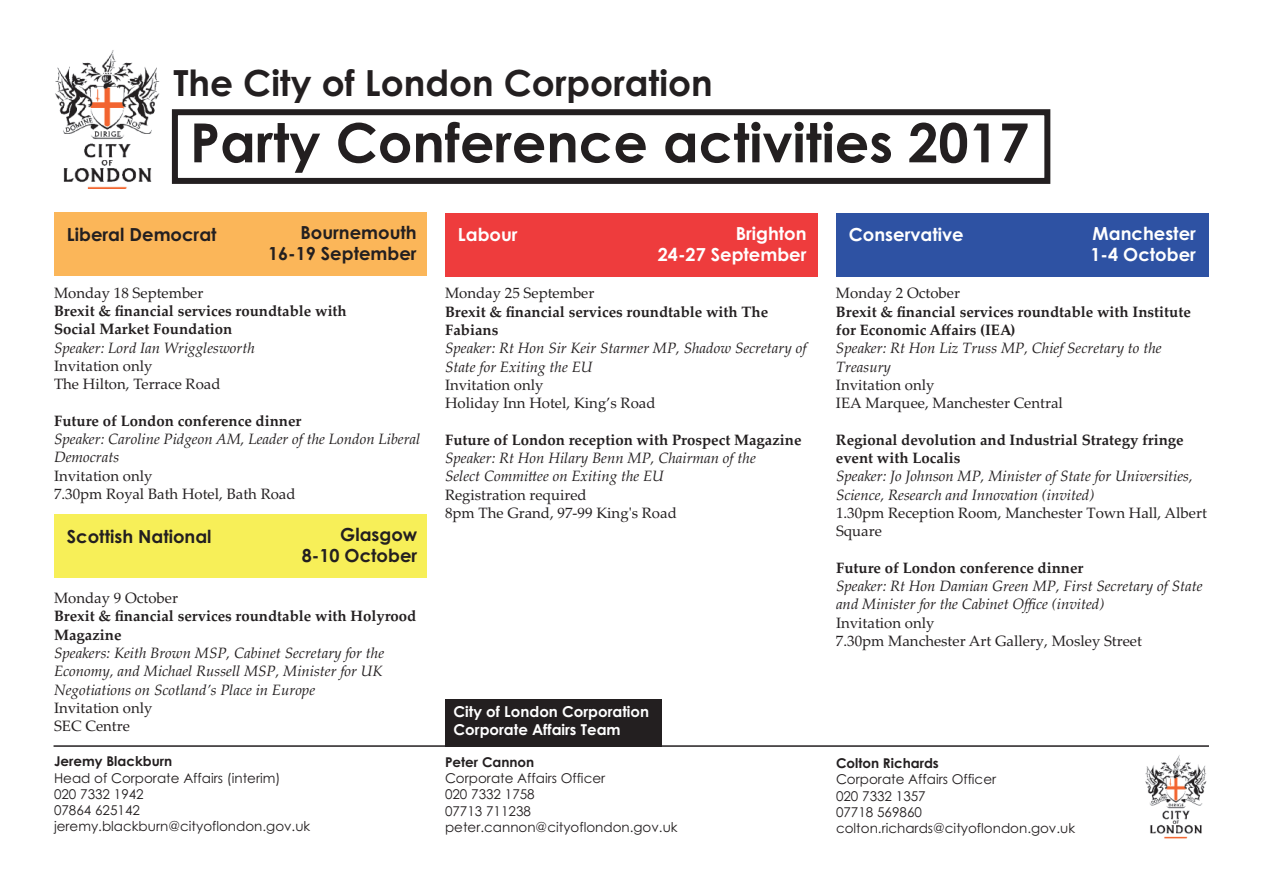
<style>
.page{position:relative;width:1263px;height:893px;background:#fff}
.page>*{position:absolute;margin:0;border:0;box-sizing:border-box;transform-origin:0 0}
.t1{font:700 54px "Century Gothic";color:#231f20}
.t2{font:700 36px "Century Gothic";color:#231f20}
.t3{font:700 18px/21.6px "Century Gothic";color:#231f20;text-align:right}
.t4{font:700 18px/21.6px "Century Gothic";color:#fff;text-align:right}
.t5{font:italic 15px/18.3px "Palatino Linotype";color:#231f20}
.t6{font:15px/18.3px "Palatino Linotype";color:#231f20}
.t7{font:700 15px/18.3px "Palatino Linotype";color:#231f20}
.t8{font:700 15px/18px "Century Gothic";color:#fff}
.t9{font:13.5px/16.2px "Century Gothic";color:#231f20}
.t10{font:700 13.5px "Century Gothic";color:#231f20}
</style>
<div class="page">
<div style="left:445px;top:699px;width:217px;height:48px;background:#231f20"></div>
<div style="left:172px;top:109px;width:878px;height:75px;border:6px solid #231f20"></div>
<img style="left:55px;top:50px;width:105px;height:138px">
<div style="left:54px;top:213px;width:373px;height:63px;background:#fbb659"></div>
<div style="left:445px;top:213px;width:373px;height:63px;background:#ee3c3d"></div>
<div style="left:836px;top:213px;width:373px;height:63px;background:#2e52a3"></div>
<div style="left:54px;top:514px;width:373px;height:64px;background:#f7ef58"></div>
<hr style="left:54px;top:745px;width:1155px;height:2px;background:#231f20">
<img style="left:1145px;top:755px;width:62px;height:84px">
<h2 class="t2" style="left:173px;top:62px;width:541px">The City of London Corporation</h2>
<h1 class="t1" style="left:190px;top:112px;width:841px">Party Conference activities 2017</h1>
<p class="t3" style="left:268px;top:222px;width:150px">Bournemouth<br>16-19 September</p>
<p class="t4" style="left:658px;top:223px;width:150px">Brighton<br>24-27 September</p>
<p class="t4" style="left:1090px;top:223px;width:107px;text-align:left">Manchester<br>1-4 October</p>
<p class="t3" style="left:67px;top:224px;width:151px">Liberal Democrat</p>
<p class="t4" style="left:458px;top:224px;width:61px">Labour</p>
<p class="t4" style="left:849px;top:224px;width:116px">Conservative</p>
<p class="t6" style="left:54px;top:283px;width:151px">Monday 18 September</p>
<p class="t7" style="left:54px;top:302px;width:294px">Brexit &amp; financial services roundtable with<br>Social Market Foundation</p>
<p class="t5" style="left:54px;top:338px;width:202px">Speaker: Lord Ian Wrigglesworth</p>
<p class="t6" style="left:54px;top:357px;width:168px">Invitation only<br>The Hilton, Terrace Road</p>
<p class="t7" style="left:54px;top:411px;width:249px">Future of London conference dinner</p>
<p class="t5" style="left:54px;top:430px;width:368px">Speaker: Caroline Pidgeon AM, Leader of the London Liberal<br>Democrats</p>
<p class="t6" style="left:54px;top:466px;width:243px">Invitation only<br>7.30pm Royal Bath Hotel, Bath Road</p>
<p class="t3" style="left:67px;top:525px;width:146px">Scottish National</p>
<p class="t3" style="left:302px;top:524px;width:117px">Glasgow<br>8-10 October</p>
<p class="t6" style="left:54px;top:589px;width:126px">Monday 9 October</p>
<p class="t7" style="left:54px;top:607px;width:364px">Brexit &amp; financial services roundtable with Holyrood<br>Magazine</p>
<p class="t5" style="left:54px;top:644px;width:332px;text-align:justify">Speakers: Keith Brown MSP, Cabinet Secretary for the Economy, and Michael Russell MSP, Minister for UK Negotiations on Scotland’s Place in Europe</p>
<p class="t6" style="left:54px;top:698px;width:100px">Invitation only<br>SEC Centre</p>
<p class="t10" style="left:54px;top:754px;width:120px">Jeremy Blackburn</p>
<p class="t9" style="left:54px;top:770px;width:258px">Head of Corporate Affairs (interim)<br>020 7332 1942<br>07864 625142 jeremy.blackburn@cityoflondon.gov.uk</p>
<p class="t6" style="left:445px;top:284px;width:151px">Monday 25 September</p>
<p class="t7" style="left:445px;top:302px;width:325px">Brexit &amp; financial services roundtable with The<br>Fabians</p>
<p class="t5" style="left:445px;top:339px;width:363px">Speaker: Rt Hon Sir Keir Starmer MP, Shadow Secretary of<br>State for Exiting the EU</p>
<p class="t6" style="left:445px;top:376px;width:212px">Invitation only<br>Holiday Inn Hotel, King’s Road</p>
<p class="t7" style="left:445px;top:430px;width:358px">Future of London reception with Prospect Magazine</p>
<p class="t5" style="left:445px;top:449px;width:312px">Speaker: Rt Hon Hilary Benn MP, Chairman of the<br>Select Committee on Exiting the EU</p>
<p class="t6" style="left:445px;top:485px;width:233px">Registration required<br>8pm The Grand, 97-99 King's Road</p>
<p class="t8" style="left:454px;top:703px;width:197px">City of London Corporation<br>Corporate Affairs Team</p>
<p class="t10" style="left:445px;top:754px;width:91px">Peter Cannon</p>
<p class="t9" style="left:445px;top:770px;width:234px">Corporate Affairs Officer<br>020 7332 1758<br>07713 711238 peter.cannon@cityoflondon.gov.uk</p>
<p class="t6" style="left:836px;top:284px;width:126px">Monday 2 October</p>
<p class="t7" style="left:836px;top:302px;width:356px">Brexit &amp; financial services roundtable with Institute for Economic Affairs (IEA)</p>
<p class="t5" style="left:836px;top:339px;width:327px">Speaker: Rt Hon Liz Truss MP, Chief Secretary to the<br>Treasury</p>
<p class="t6" style="left:836px;top:376px;width:228px">Invitation only<br>IEA Marquee, Manchester Central</p>
<p class="t7" style="left:836px;top:430px;width:349px">Regional devolution and Industrial Strategy fringe event with Localis</p>
<p class="t5" style="left:836px;top:467px;width:358px">Speaker: Jo Johnson MP, Minister of State for Universities,<br>Science, Research and Innovation (invited)</p>
<p class="t6" style="left:836px;top:504px;width:372px">1.30pm Reception Room, Manchester Town Hall, Albert<br>Square</p>
<p class="t7" style="left:836px;top:558px;width:249px">Future of London conference dinner</p>
<p class="t5" style="left:836px;top:577px;width:368px">Speaker: Rt Hon Damian Green MP, First Secretary of State and Minister for the Cabinet Office (invited)</p>
<p class="t6" style="left:836px;top:613px;width:308px">Invitation only<br>7.30pm Manchester Art Gallery, Mosley Street</p>
<p class="t10" style="left:836px;top:756px;width:104px">Colton Richards</p>
<p class="t9" style="left:836px;top:772px;width:241px">Corporate Affairs Officer<br>020 7332 1357<br>07718 569860 colton.richards@cityoflondon.gov.uk</p>
</div>
